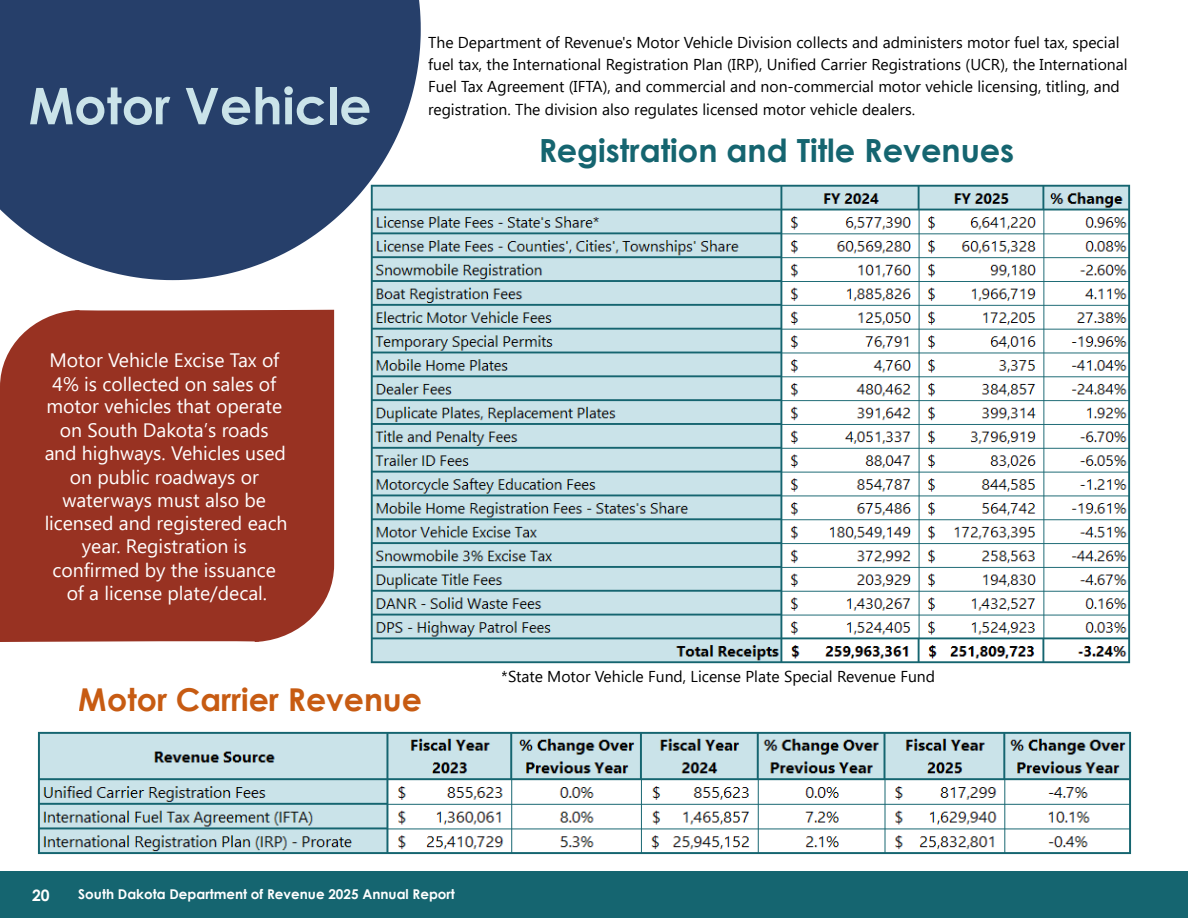
<style>
.page{position:relative;width:1188px;height:918px;background:#fff}
.page>*{position:absolute;margin:0;border:0;box-sizing:border-box;transform-origin:0 0}
.t1{font:700 50.55px "Century Gothic";color:#cae3e9}
.t2{font:700 31.95px "Century Gothic";color:#156570}
.t3{font:700 31.5px "Century Gothic";color:#c75b12}
.t4{font:19.35px/23.2px "Segoe UI";color:#fff;text-align:center}
.t5{font:15.75px/22.2px "Segoe UI";color:#000}
.t6{font:700 15.75px "Century Gothic";color:#fff}
.t7{font:700 13.5px "Century Gothic";color:#fff}
</style>
<div class="page">
<img style="left:370px;top:184px;width:761px;height:480px">
<svg style="left:0;top:0;width:421px;height:280px;background:#42587d"></svg>
<div style="left:0;top:871px;width:1188px;height:47px;background:#156570"></div>
<div style="left:0;top:310px;width:334px;height:332px;background:#983222"></div>
<img style="left:37px;top:731px;width:1095px;height:124px">
<h1 class="t1" style="left:29px;top:73px;width:344px">Motor Vehicle</h1>
<p class="t5" style="left:428px;top:31px;width:701px">The Department of Revenue's Motor Vehicle Division collects and administers motor fuel tax, special fuel tax, the International Registration Plan (IRP), Unified Carrier Registrations (UCR), the International Fuel Tax Agreement (IFTA), and commercial and non-commercial motor vehicle licensing, titling, and registration. The division also regulates licensed motor vehicle dealers.</p>
<h2 class="t2" style="left:538px;top:130px;width:478px">Registration and Title Revenues</h2>
<p class="t4" style="left:44px;top:348px;width:245px">Motor Vehicle Excise Tax of<br>4% is collected on sales of motor vehicles that operate on South Dakota’s roads and highways. Vehicles used on public roadways or waterways must also be licensed and registered each year. Registration is confirmed by the issuance of a license plate/decal.</p>
<h3 class="t3" style="left:79px;top:679px;width:345px">Motor Carrier Revenue</h3>
<p class="t5" style="left:502px;top:664px;width:435px">*State Motor Vehicle Fund, License Plate Special Revenue Fund</p>
<p class="t6" style="left:32px;top:885px;width:19px">20</p>
<p class="t7" style="left:78px;top:885px;width:378px">South Dakota Department of Revenue 2025 Annual Report</p>
</div>
